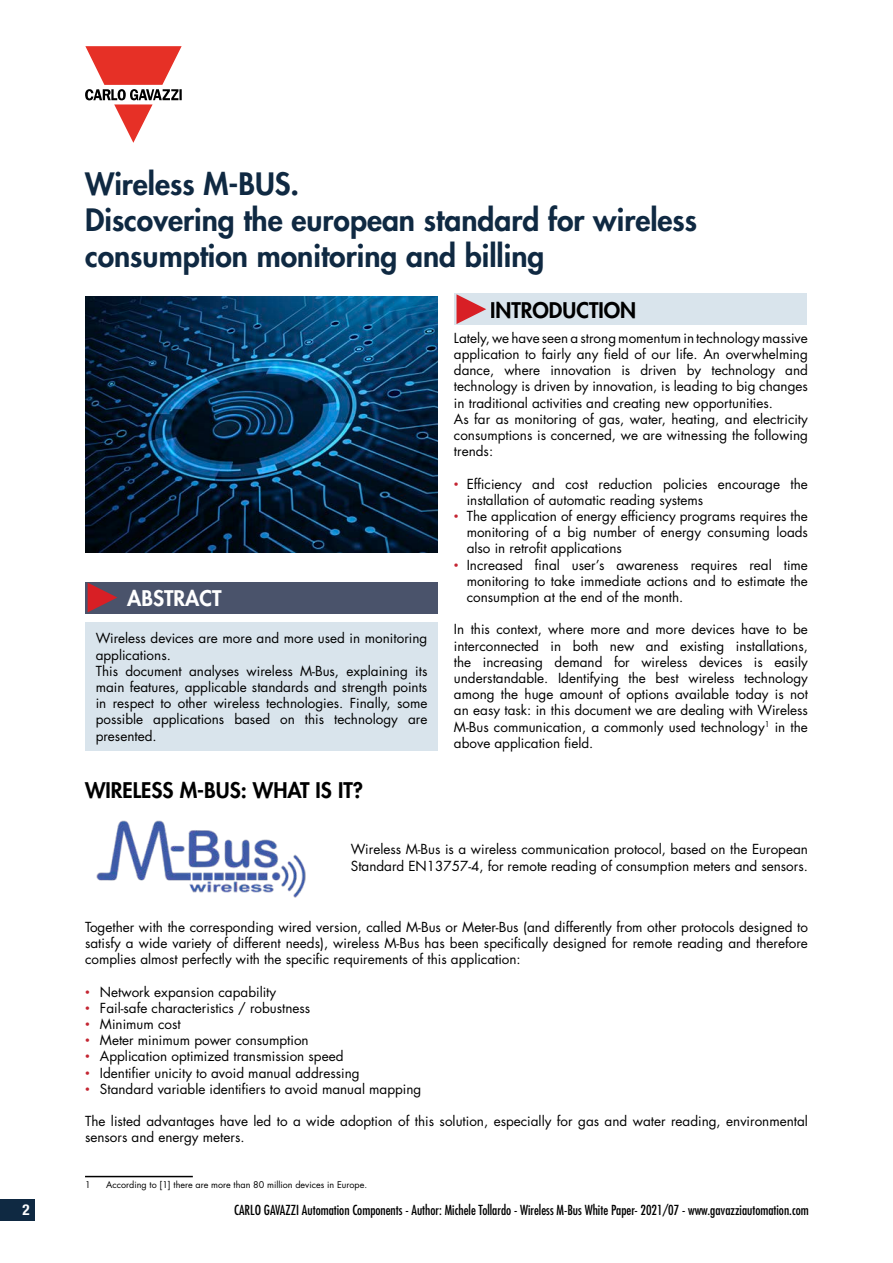
<style>
.page{position:relative;width:893px;height:1263px;background:#fff}
.page>*{position:absolute;margin:0;border:0;box-sizing:border-box;transform-origin:0 0}
.t1{font:800 30px/36px "Futura Std";color:#0f2942}
.t2{font:800 21px "Futura Std";color:#000}
.t3{font:800 21px "Futura Std";color:#fff}
.t4{font:700 condensed 15px "Helvetica Neue";color:#fff}
.t5{font:13.5px/16.2px "Futura Std";color:#000}
.t6{font:condensed 13.5px "Futura Std";color:#000}
.t7{font:9px "Futura Std";color:#000}
.s1{font-family:"Arial";color:#c42532}
</style>
<div class="page">
<svg style="left:85px;top:46px;width:97px;height:97px"></svg>
<div style="left:0;top:1199px;width:34px;height:21px;background:#0f2942"></div>
<img style="left:85px;top:296px;width:353px;height:257px">
<div style="left:85px;top:622px;width:353px;height:128px;background:#d9e4ec"></div>
<div style="left:121px;top:582px;width:317px;height:32px;background:#4a536b"></div>
<svg style="left:85px;top:582px;width:36px;height:32px"></svg>
<svg style="left:88px;top:583px;width:29px;height:29px"></svg>
<div style="left:490px;top:293px;width:317px;height:32px;background:#d9e4ec"></div>
<div style="left:454px;top:293px;width:36px;height:32px;background:#d9e4ec"></div>
<svg style="left:456px;top:294px;width:30px;height:30px"></svg>
<img style="left:96px;top:820px;width:210px;height:78px">
<hr style="left:85px;top:1176px;width:108px;height:1px;background:#000">
<h1 class="t1" style="left:85px;top:166px;width:614px">Wireless M-BUS.<br>Discovering the european standard for wireless consumption monitoring and billing</h1>
<h2 class="t3" style="left:127px;top:585px;width:96px">ABSTRACT</h2>
<p class="t5" style="left:96px;top:630px;width:333px">Wireless devices are more and more used in monitoring applications.<br>This document analyses wireless M-Bus, explaining its main features, applicable standards and strength points in respect to other wireless technologies. Finally, some possible applications based on this technology are presented.</p>
<h2 class="t2" style="left:85px;top:777px;width:280px">WIRELESS M-BUS: WHAT IS IT?</h2>
<h2 class="t2" style="left:490px;top:297px;width:148px">INTRODUCTION</h2>
<p class="t5" style="left:454px;top:330px;width:356px">Lately, we have seen a strong momentum in technology massive application to fairly any field of our life. An overwhelming dance, where innovation is driven by technology and technology is driven by innovation, is leading to big changes in traditional activities and creating new opportunities.<br>As far as monitoring of gas, water, heating, and electricity consumptions is concerned, we are witnessing the following trends:</p>
<p class="t5" style="left:467px;top:476px;width:343px;text-indent:-13px"><span class="s1">•</span> Efficiency and cost reduction policies encourage the installation of automatic reading systems</p>
<p class="t5" style="left:467px;top:508px;width:343px;text-align:justify;text-indent:-13px"><span class="s1">•</span> The application of energy efficiency programs requires the monitoring of a big number of energy consuming loads also in retrofit applications</p>
<p class="t5" style="left:467px;top:557px;width:343px;text-align:justify;text-indent:-13px"><span class="s1">•</span> Increased final user’s awareness requires real time monitoring to take immediate actions and to estimate the consumption at the end of the month.</p>
<p class="t5" style="left:454px;top:621px;width:356px;text-align:justify">In this context, where more and more devices have to be interconnected in both new and existing installations, the increasing demand for wireless devices is easily understandable. Identifying the best wireless technology among the huge amount of options available today is not an easy task: in this document we are dealing with Wireless M-Bus communication, a commonly used technology<sup>1</sup> in the above application field.</p>
<p class="t5" style="left:351px;top:841px;width:459px">Wireless M-Bus is a wireless communication protocol, based on the European<br>Standard EN13757-4, for remote reading of consumption meters and sensors.</p>
<p class="t5" style="left:85px;top:919px;width:724px;text-align:justify">Together with the corresponding wired version, called M-Bus or Meter-Bus (and differently from other protocols designed to satisfy a wide variety of different needs), wireless M-Bus has been specifically designed for remote reading and therefore complies almost perfectly with the specific requirements of this application:</p>
<p class="t5" style="left:85px;top:984px;width:193px"><span class="s1">•</span> Network expansion capability</p>
<p class="t5" style="left:85px;top:1000px;width:227px"><span class="s1">•</span> Fail-safe characteristics / robustness</p>
<p class="t5" style="left:85px;top:1016px;width:97px"><span class="s1">•</span> Minimum cost</p>
<p class="t5" style="left:85px;top:1032px;width:225px"><span class="s1">•</span> Meter minimum power consumption</p>
<p class="t5" style="left:85px;top:1048px;width:260px"><span class="s1">•</span> Application optimized transmission speed</p>
<p class="t5" style="left:85px;top:1065px;width:276px"><span class="s1">•</span> Identifier unicity to avoid manual addressing</p>
<p class="t5" style="left:85px;top:1081px;width:338px"><span class="s1">•</span> Standard variable identifiers to avoid manual mapping</p>
<p class="t5" style="left:85px;top:1113px;width:724px">The listed advantages have led to a wide adoption of this solution, especially for gas and water reading, environmental sensors and energy meters.</p>
<p class="t7" style="left:85px;top:1179px;width:7px">1</p>
<p class="t7" style="left:106px;top:1179px;width:262px">According to [1] there are more than 80 million devices in Europe.</p>
<p class="t4" style="left:23px;top:1201px;width:9px">2</p>
<p class="t6" style="left:234px;top:1202px;width:576px">CARLO GAVAZZI Automation Components - Author: Michele Tollardo - Wireless M-Bus White Paper- 2021/07 - www.gavazziautomation.com</p>
</div>
